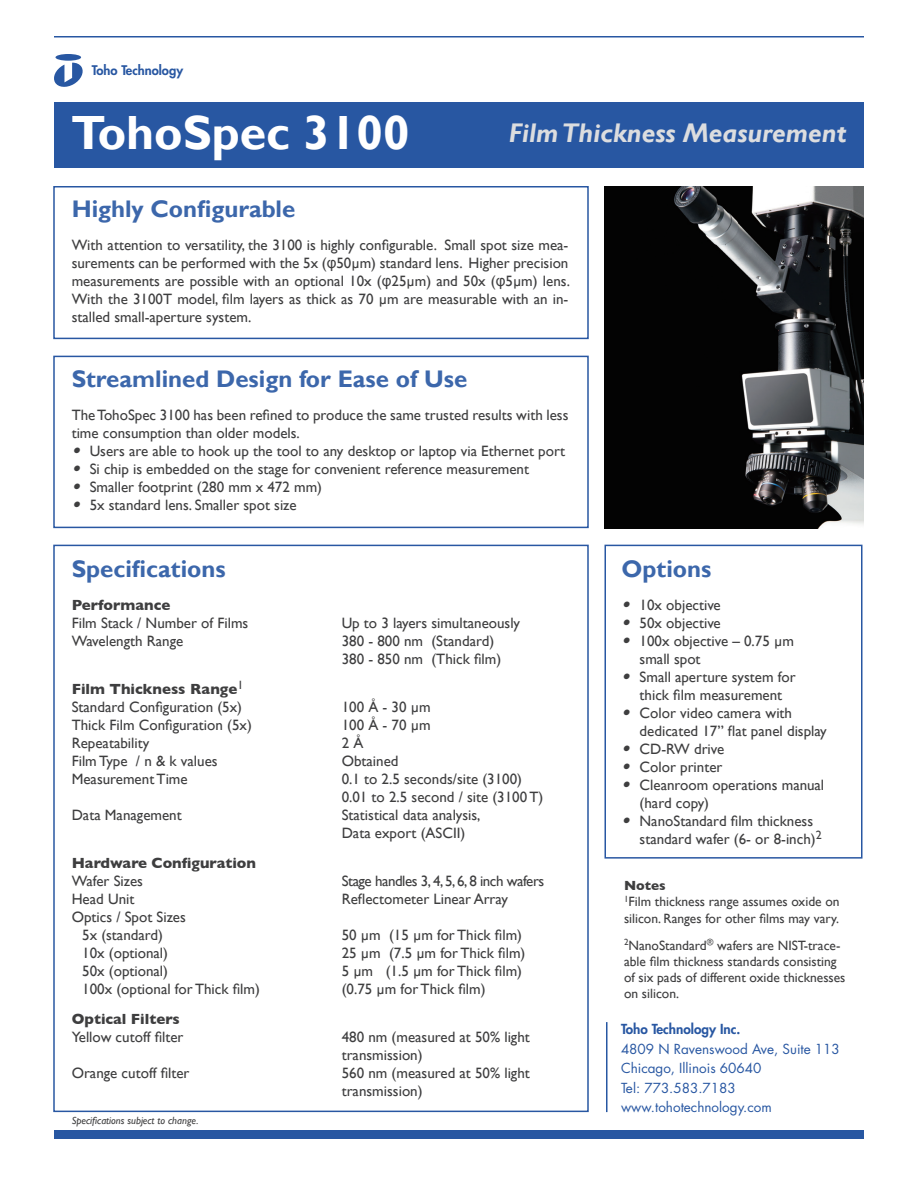
<style>
.page{position:relative;width:918px;height:1188px;background:#fff}
.page>*{position:absolute;margin:0;border:0;box-sizing:border-box;transform-origin:0 0}
.t1{font:700 48px "Gill Sans";color:#fff}
.t2{font:italic 700 27px "Gill Sans";color:#dcdddf}
.t3{font:700 24px "Gill Sans";color:#3c67ab}
.t4{font:15px/18px "Gill Sans";color:#3e3e3f}
.t5{font:700 15px "Gill Sans";color:#3e3e3f}
.t6{font:15px "Gill Sans";letter-spacing:-.03em;color:#3e3e3f}
.t7{font:13.5px/16.2px "Gill Sans";color:#3e3e3f}
.t8{font:13.5px/19.5px "Futura";color:#2857a2}
.t9{font:800 13.5px "Futura";color:#2857a2}
.t10{font:800 12.9px "Futura";color:#2857a2}
.t11{font:italic 10.5px "Gill Sans";color:#3e3e3f}
.s1{font-family:"Arial"}
.s2{font-family:"Futura";font-style:italic}
.s3{font-weight:700}
</style>
<div class="page">
<div style="left:55px;top:54px;width:26px;height:7px;background:#2857a2;border-radius:50%"></div>
<svg style="left:54px;top:63px;width:29px;height:24px"></svg>
<hr style="left:54px;top:36px;width:810px;height:2px;background:#2857a2">
<div style="left:54px;top:102px;width:810px;height:66px;background:#2857a2"></div>
<div style="left:54px;top:1130px;width:810px;height:9px;background:#2857a2"></div>
<div style="left:53px;top:186px;width:536px;height:153px;border:2px solid #2857a2"></div>
<div style="left:53px;top:545px;width:536px;height:567px;border:2px solid #2857a2"></div>
<div style="left:604px;top:545px;width:258px;height:314px;border:2px solid #2857a2"></div>
<hr style="left:606px;top:1022px;width:2px;height:90px;background:#2757a2">
<div style="left:53px;top:356px;width:536px;height:172px;border:2px solid #2857a2"></div>
<img style="left:604px;top:186px;width:260px;height:342px">
<p class="t10" style="left:92px;top:62px;width:93px">Toho Technology</p>
<h1 class="t1" style="left:71px;top:104px;width:340px">TohoSpec 3100</h1>
<h2 class="t2" style="left:509px;top:117px;width:339px">Film Thickness Measurement</h2>
<h3 class="t3" style="left:72px;top:195px;width:225px">Highly Configurable</h3>
<p class="t4" style="left:72px;top:236px;width:500px;text-align:justify">With attention to versatility, the 3100 is highly configurable. Small spot size mea&shy;surements can be performed with the 5x (<span class="s1">φ</span>50μm) standard lens. Higher precision measurements are possible with an optional 10x (<span class="s1">φ</span>25μm) and 50x (<span class="s1">φ</span>5μm) lens.<br>With the 3100T model, film layers as thick as 70 µ m are measurable with an in&shy;stalled small-aperture system.</p>
<h3 class="t3" style="left:72px;top:364px;width:397px">Streamlined Design for Ease of Use</h3>
<p class="t4" style="left:72px;top:406px;width:498px">The TohoSpec 3100 has been refined to produce the same trusted results with less time consumption than older models.</p>
<p class="t4" style="left:72px;top:442px;width:495px"><span class="s2">•</span> Users are able to hook up the tool to any desktop or laptop via Ethernet port</p>
<p class="t4" style="left:72px;top:460px;width:459px"><span class="s2">•</span> Si chip is embedded on the stage for convenient reference measurement</p>
<p class="t4" style="left:72px;top:478px;width:252px"><span class="s2">•</span> Smaller footprint (280 mm x 472 mm)</p>
<p class="t4" style="left:72px;top:496px;width:227px"><span class="s2">•</span> 5x standard lens. Smaller spot size</p>
<h3 class="t3" style="left:72px;top:554px;width:155px">Specifications</h3>
<p class="t5" style="left:72px;top:593px;width:100px">Performance</p>
<p class="t4" style="left:72px;top:613px;width:178px">Film Stack / Number of Films</p>
<p class="t4" style="left:342px;top:613px;width:180px">Up to 3 layers simultaneously</p>
<p class="t4" style="left:72px;top:631px;width:113px">Wavelength Range</p>
<p class="t4" style="left:342px;top:631px;width:161px">380 - 800 nm (Standard)<br>380 - 850 nm (Thick film)</p>
<p class="t4" style="left:72px;top:679px;width:173px"><span class="s3">Film Thickness Range</span><sup>1<br></sup>Standard Configuration (5x)</p>
<p class="t4" style="left:342px;top:697px;width:90px">100 Å - 30 µm</p>
<p class="t4" style="left:72px;top:715px;width:182px">Thick Film Configuration (5x)</p>
<p class="t4" style="left:342px;top:715px;width:90px">100 Å - 70 µ m</p>
<p class="t4" style="left:72px;top:733px;width:79px">Repeatability</p>
<p class="t4" style="left:342px;top:733px;width:23px">2 Å</p>
<p class="t4" style="left:72px;top:751px;width:147px">Film Type / n &amp; k values</p>
<p class="t4" style="left:342px;top:751px;width:58px">Obtained</p>
<p class="t4" style="left:72px;top:769px;width:118px">Measurement Time</p>
<p class="t4" style="left:342px;top:769px;width:203px">0.1 to 2.5 seconds/site (3100)<br>0.01 to 2.5 second / site (3100 T)</p>
<p class="t4" style="left:72px;top:805px;width:112px">Data Management</p>
<p class="t4" style="left:342px;top:805px;width:140px">Statistical data analysis,<br>Data export (ASCII)</p>
<p class="t5" style="left:72px;top:851px;width:186px">Hardware Configuration</p>
<p class="t4" style="left:72px;top:871px;width:73px">Wafer Sizes</p>
<p class="t6" style="left:342px;top:872px;width:204px">Stage handles 3, 4, 5, 6, 8 inch wafers</p>
<p class="t4" style="left:72px;top:889px;width:64px">Head Unit</p>
<p class="t4" style="left:342px;top:889px;width:168px">Reflectometer Linear Array</p>
<p class="t4" style="left:82px;top:907px;width:105px;text-indent:-10px">Optics / Spot Sizes<br>5x (standard)</p>
<p class="t4" style="left:342px;top:925px;width:182px">50 µ m (15 µ m for Thick film)</p>
<p class="t4" style="left:82px;top:943px;width:87px">10x (optional)</p>
<p class="t4" style="left:342px;top:943px;width:185px">25 µ m (7.5 µ m for Thick film)</p>
<p class="t4" style="left:82px;top:961px;width:87px">50x (optional)</p>
<p class="t4" style="left:342px;top:961px;width:182px">5 µ m (1.5 µ m for Thick film)</p>
<p class="t4" style="left:82px;top:979px;width:179px">100x (optional for Thick film)</p>
<p class="t4" style="left:342px;top:979px;width:145px">(0.75 µ m for Thick film)</p>
<p class="t5" style="left:72px;top:1007px;width:109px">Optical Filters</p>
<p class="t4" style="left:72px;top:1027px;width:113px">Yellow cutoff filter</p>
<p class="t4" style="left:342px;top:1027px;width:190px">480 nm (measured at 50% light transmission)</p>
<p class="t4" style="left:72px;top:1063px;width:119px">Orange cutoff filter</p>
<p class="t4" style="left:342px;top:1063px;width:190px">560 nm (measured at 50% light transmission)</p>
<p class="t11" style="left:72px;top:1114px;width:128px">Specifications subject to change.</p>
<h3 class="t3" style="left:622px;top:554px;width:91px">Options</h3>
<p class="t4" style="left:622px;top:595px;width:101px"><span class="s2">•</span> 10x objective</p>
<p class="t4" style="left:622px;top:613px;width:101px"><span class="s2">•</span> 50x objective</p>
<p class="t4" style="left:640px;top:631px;width:156px;text-indent:-18px"><span class="s2">•</span> 100x objective – 0.75 µ m small spot</p>
<p class="t4" style="left:622px;top:667px;width:176px;text-align:center"><span class="s2">•</span> Small aperture system for thick film measurement</p>
<p class="t4" style="left:640px;top:703px;width:189px;text-indent:-18px"><span class="s2">•</span> Color video camera with dedicated 17” flat panel display</p>
<p class="t4" style="left:622px;top:739px;width:104px"><span class="s2">•</span> CD-RW drive</p>
<p class="t4" style="left:622px;top:757px;width:102px"><span class="s2">•</span> Color printer</p>
<p class="t4" style="left:640px;top:775px;width:186px;text-indent:-18px"><span class="s2">•</span> Cleanroom operations manual (hard copy)</p>
<p class="t4" style="left:640px;top:811px;width:184px;text-indent:-18px"><span class="s2">•</span> NanoStandard film thickness standard wafer (6- or 8-inch)<sup>2</sup></p>
<p class="t7" style="left:624px;top:877px;width:217px"><span class="s3">Notes<br></span><sup>1</sup>Film thickness range assumes oxide on silicon. Ranges for other films may vary.</p>
<p class="t7" style="left:624px;top:937px;width:223px"><sup>2</sup>NanoStandard<sup>®</sup> wafers are NIST-trace&shy;able film thickness standards consisting of six pads of different oxide thicknesses on silicon.</p>
<p class="t9" style="left:621px;top:1020px;width:121px">Toho Technology Inc.</p>
<p class="t8" style="left:621px;top:1039px;width:220px">4809 N Ravenswood Ave, Suite 113<br>Chicago, Illinois 60640<br>Tel: 773.583.7183 www.tohotechnology.com</p>
</div>
